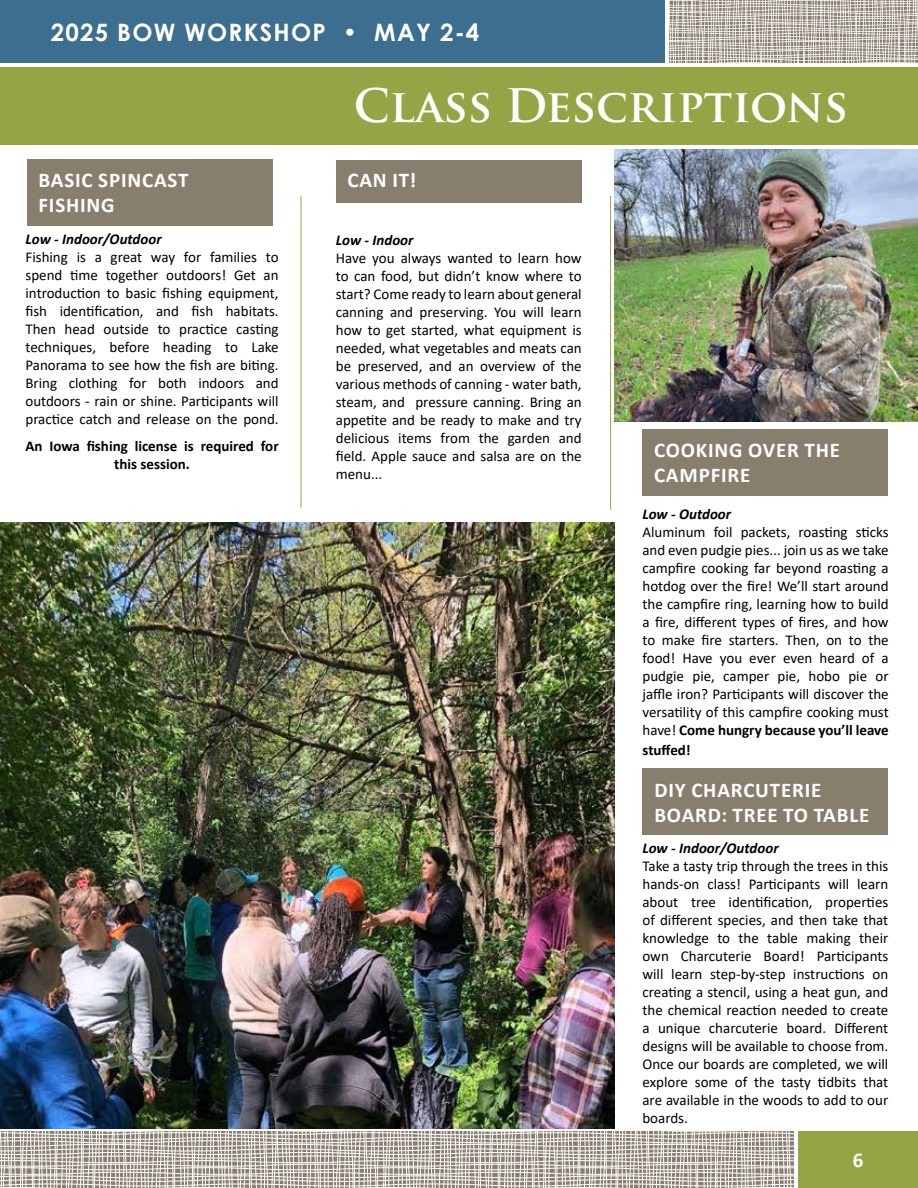
<style>
.page{position:relative;width:918px;height:1188px;background:#fff}
.page>*{position:absolute;margin:0;border:0;box-sizing:border-box;transform-origin:0 0}
.t1{font:700 45px "Trajan Pro";color:#fff}
.t2{font:700 24px "Century Gothic";letter-spacing:.05em;color:#fff}
.t3{font:700 21px/25.2px "Calibri";letter-spacing:.04em;color:#fff}
.t4{font:15px/18px "Calibri";color:#000;text-align:justify}
.t5{font:italic 700 15px "Calibri";color:#000}
.t6{font:700 15px/18px "Calibri";color:#000;text-align:center}
.s1{font-weight:700}
</style>
<div class="page">
<div style="left:798px;top:1132px;width:120px;height:56px;background:#94a545"></div>
<div style="left:0;top:68px;width:918px;height:77px;background:#94a545"></div>
<div style="left:0;top:0;width:664px;height:63px;background:#3b6e8f"></div>
<svg style="left:669px;top:0;width:249px;height:63px;background:#bfb9b1"></svg>
<hr style="left:301px;top:196px;width:1px;height:312px;background:#94a545">
<svg style="left:0;top:1132px;width:794px;height:56px"></svg>
<div style="left:27px;top:160px;width:246px;height:66px;background:#887e6e"></div>
<img style="left:0;top:523px;width:615px;height:605px">
<img style="left:615px;top:149px;width:303px;height:272px">
<div style="left:642px;top:430px;width:246px;height:66px;background:#887e6e"></div>
<div style="left:642px;top:769px;width:246px;height:66px;background:#887e6e"></div>
<div style="left:336px;top:160px;width:246px;height:42px;background:#887e6e"></div>
<hr style="left:610px;top:196px;width:1px;height:314px;background:#94a545">
<h2 class="t2" style="left:51px;top:14px;width:430px">2025 BOW WORKSHOP • MAY 2-4</h2>
<h3 class="t3" style="left:38px;top:167px;width:152px">BASIC SPINCAST<br>FISHING</h3>
<p class="t5" style="left:25px;top:229px;width:138px">Low - Indoor/Outdoor</p>
<p class="t4" style="left:25px;top:248px;width:255px">Fishing is a great way for families to spend time together outdoors! Get an introduction to basic fishing equipment, fish identification, and fish habitats.<br>Then head outside to practice casting techniques, before heading to Lake Panorama to see how the fish are biting.<br>Bring clothing for both indoors and outdoors - rain or shine. Participants will practice catch and release on the pond.</p>
<p class="t6" style="left:25px;top:437px;width:255px">An Iowa fishing license is required for this session.</p>
<h1 class="t1" style="left:354px;top:78px;width:496px">Class Descriptions</h1>
<h3 class="t3" style="left:347px;top:167px;width:70px">CAN IT!</h3>
<p class="t5" style="left:336px;top:229px;width:79px">Low - Indoor</p>
<p class="t4" style="left:336px;top:248px;width:247px">Have you always wanted to learn how to can food, but didn’t know where to start? Come ready to learn about general canning and preserving. You will learn how to get started, what equipment is needed, what vegetables and meats can be preserved, and an overview of the various methods of canning - water bath, steam, and pressure canning. Bring an appetite and be ready to make and try delicious items from the garden and field. Apple sauce and salsa are on the menu...</p>
<h3 class="t3" style="left:654px;top:437px;width:188px">COOKING OVER THE<br>CAMPFIRE</h3>
<p class="t5" style="left:642px;top:503px;width:90px">Low - Outdoor</p>
<p class="t4" style="left:642px;top:522px;width:248px">Aluminum foil packets, roasting sticks and even pudgie pies... join us as we take campfire cooking far beyond roasting a hotdog over the fire! We’ll start around the campfire ring, learning how to build a fire, different types of fires, and how to make fire starters. Then, on to the food! Have you ever even heard of a pudgie pie, camper pie, hobo pie or jaffle iron? Participants will discover the versatility of this campfire cooking must have! <span class="s1">Come hungry because you’ll leave</span></p>
<p class="t6" style="left:643px;top:740px;width:50px">stuffed!</p>
<h3 class="t3" style="left:654px;top:777px;width:216px">DIY CHARCUTERIE<br>BOARD: TREE TO TABLE</h3>
<p class="t5" style="left:642px;top:838px;width:138px">Low - Indoor/Outdoor</p>
<p class="t4" style="left:642px;top:857px;width:247px">Take a tasty trip through the trees in this hands-on class! Participants will learn about tree identification, properties of different species, and then take that knowledge to the table making their own Charcuterie Board! Participants will learn step-by-step instructions on creating a stencil, using a heat gun, and the chemical reaction needed to create a unique charcuterie board. Different designs will be available to choose from.<br>Once our boards are completed, we will explore some of the tasty tidbits that are available in the woods to add to our boards.</p>
<h3 class="t3" style="left:853px;top:1147px;width:12px">6</h3>
</div>
